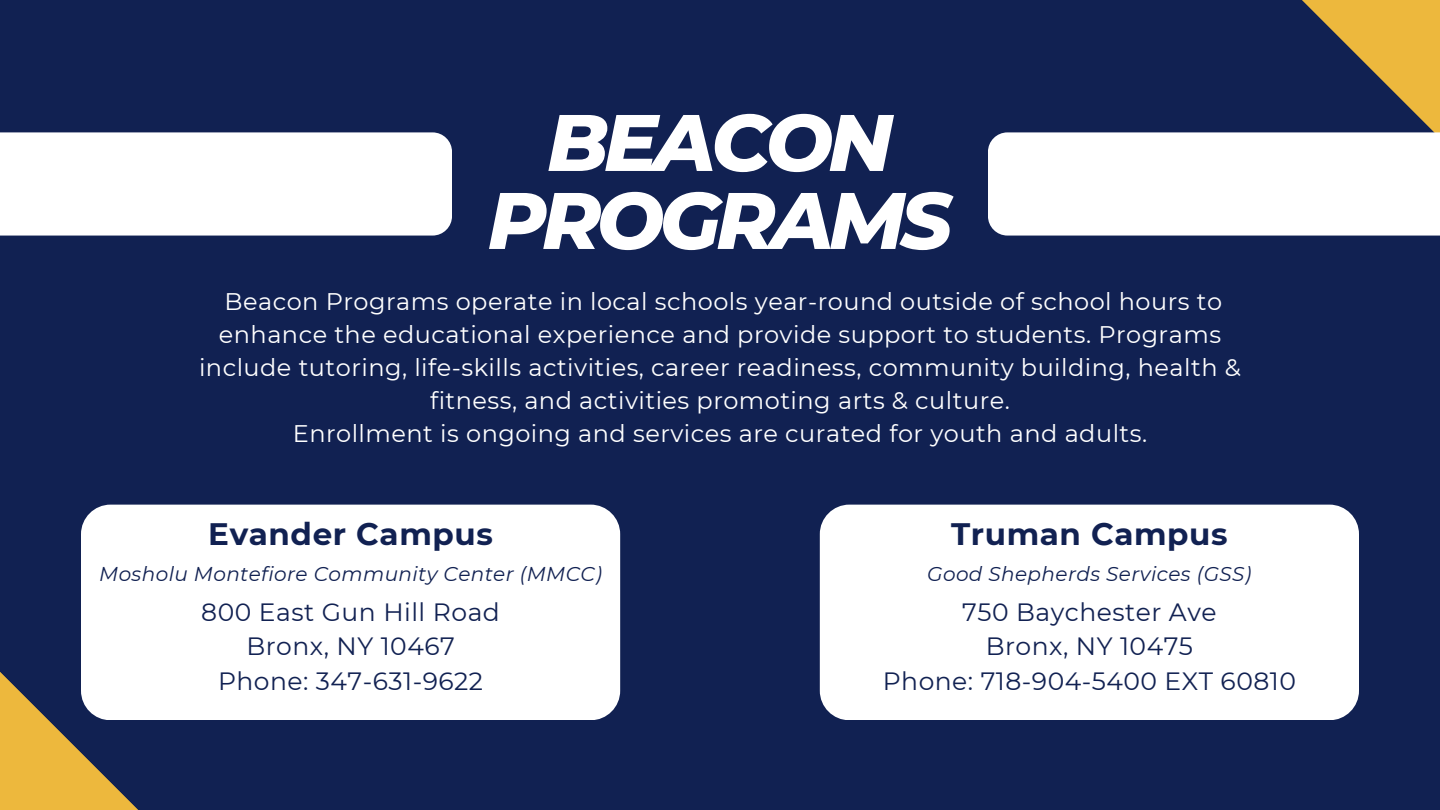
<style>
.page{position:relative;width:1440px;height:810px;background:#112152}
.page>*{position:absolute;margin:0;border:0;box-sizing:border-box;transform-origin:0 0}
.t1{font:italic 800 80px/78px "Montserrat";letter-spacing:-.06em;color:#fff;text-align:center}
.t2{font:700 31px "Montserrat";letter-spacing:.02em;color:#112152}
.t3{font:25px "Montserrat";letter-spacing:.02em;color:#112152}
.t4{font:24px/33px "Montserrat";letter-spacing:.02em;color:#fff;text-align:center}
.t5{font:italic 20px "Montserrat";letter-spacing:.02em;color:#112152}
</style>
<div class="page">
<svg style="left:0;top:593px;width:217px;height:217px;background:#55504b"></svg>
<svg style="left:1223px;top:0;width:217px;height:132px;background:#57514b"></svg>
<svg style="left:0;top:132px;width:452px;height:104px"></svg>
<svg style="left:988px;top:132px;width:452px;height:104px"></svg>
<div style="left:820px;top:505px;width:539px;height:215px;background:#fff;border-radius:30px"></div>
<div style="left:81px;top:505px;width:539px;height:215px;background:#fff;border-radius:30px"></div>
<p class="t1" style="left:488px;top:103px;width:466px">BEACON<br>PROGRAMS</p>
<p class="t4" style="left:199px;top:285px;width:1043px">Beacon Programs operate in local schools year-round outside of school hours to enhance the educational experience and provide support to students. Programs include tutoring, life-skills activities, career readiness, community building, health &amp; fitness, and activities promoting arts &amp; culture.</p>
<p class="t4" style="left:293px;top:417px;width:856px">Enrollment is ongoing and services are curated for youth and adults.</p>
<p class="t2" style="left:208px;top:515px;width:286px">Evander Campus</p>
<p class="t5" style="left:99px;top:561px;width:504px">Mosholu Montefiore Community Center (MMCC)</p>
<p class="t3" style="left:201px;top:597px;width:300px">800 East Gun Hill Road</p>
<p class="t3" style="left:246px;top:631px;width:210px">Bronx, NY 10467</p>
<p class="t3" style="left:218px;top:666px;width:267px">Phone: 347-631-9622</p>
<p class="t2" style="left:951px;top:515px;width:278px">Truman Campus</p>
<p class="t5" style="left:927px;top:561px;width:326px">Good Shepherds Services (GSS)</p>
<p class="t3" style="left:962px;top:597px;width:256px">750 Baychester Ave</p>
<p class="t3" style="left:986px;top:631px;width:209px">Bronx, NY 10475</p>
<p class="t3" style="left:883px;top:666px;width:415px">Phone: 718-904-5400 EXT 60810</p>
</div>
